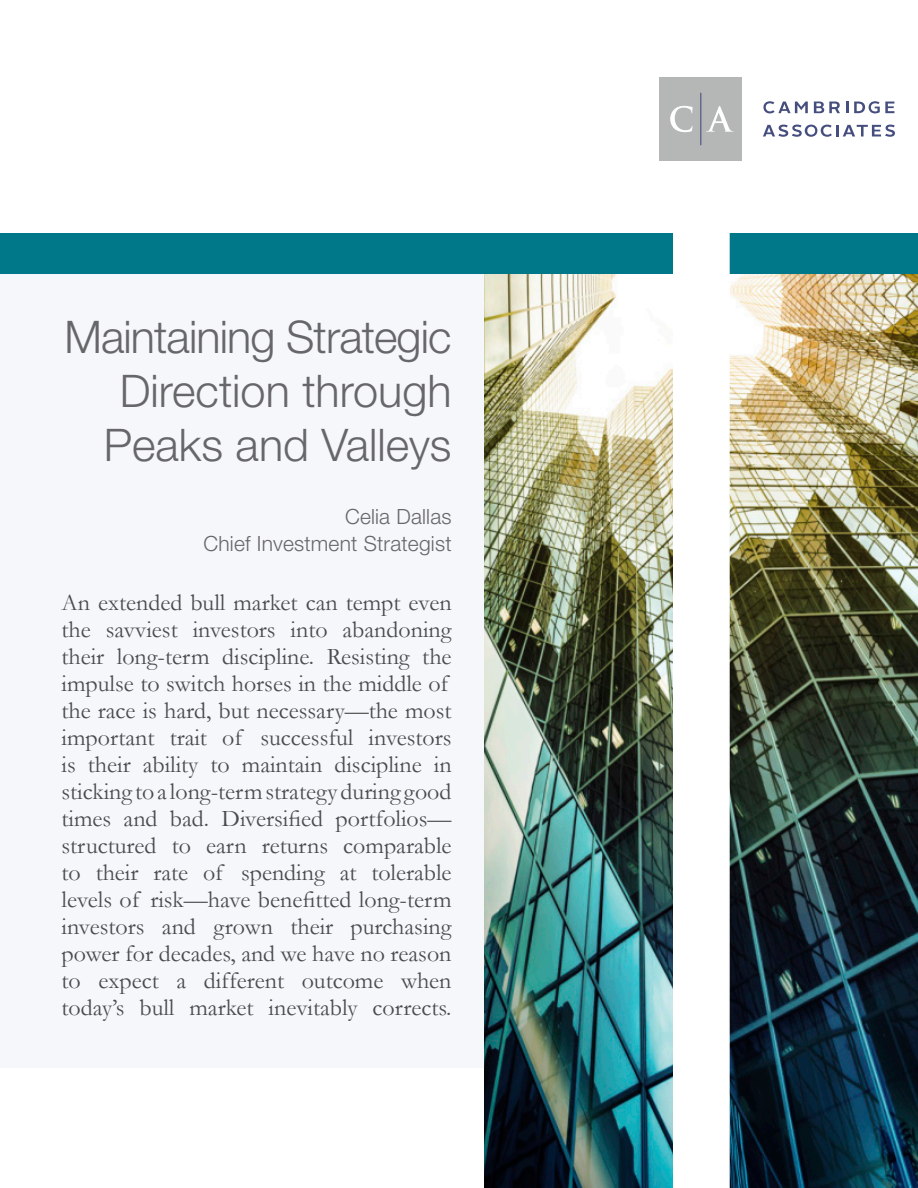
<style>
.page{position:relative;width:918px;height:1188px;background:#fff}
.page>*{position:absolute;margin:0;border:0;box-sizing:border-box;transform-origin:0 0}
.Paragraph_Style_1{font:300 45px/54px "Helvetica Neue LT Std";color:#67676a;text-align:right}
.Paragraph_Style_3{font:24px/27px "Garamond";color:#4a4b4c}
.Paragraph_Style_1-2{font:300 21px/27px "Helvetica Neue LT Std";letter-spacing:.01em;color:#67676a;text-align:right}
</style>
<div class="page">
<div style="left:0;top:234px;width:484px;height:834px;background:#f5f7fa"></div>
<div style="left:729px;top:234px;width:189px;height:834px;background:#00788a"></div>
<img style="left:484px;top:274px;width:434px;height:914px">
<svg style="left:673px;top:274px;width:57px;height:914px"></svg>
<div style="left:0;top:234px;width:673px;height:40px;background:#00788a"></div>
<div style="left:659px;top:77px;width:83px;height:84px;background:#b5b7b7"></div>
<svg style="left:670px;top:106px;width:23px;height:26px"></svg>
<svg style="left:706px;top:106px;width:28px;height:26px"></svg>
<svg style="left:763px;top:101px;width:45px;height:12px"></svg>
<svg style="left:814px;top:102px;width:26px;height:11px"></svg>
<svg style="left:846px;top:101px;width:48px;height:12px"></svg>
<svg style="left:763px;top:125px;width:132px;height:12px"></svg>
<hr style="left:700px;top:93px;width:1px;height:52px;background:#454e7e">
<p class="Paragraph_Style_1" style="left:64px;top:309px;width:389px">Maintaining Strategic<br>Direction through<br>Peaks and Valleys</p>
<p class="Paragraph_Style_1-2" style="left:203px;top:502px;width:250px">Celia Dallas<br>Chief Investment Strategist</p>
<p class="Paragraph_Style_3" style="left:62px;top:588px;width:392px">An extended bull market can tempt even the savviest investors into abandoning their long-term discipline. Resisting the impulse to switch horses in the middle of the race is hard, but necessary—the most important trait of successful investors is their ability to maintain discipline in sticking to a long-term strategy during good times and bad. Diversified portfolios— structured to earn returns comparable to their rate of spending at tolerable levels of risk—have benefitted long-term investors and grown their purchasing power for decades, and we have no reason to expect a different outcome when today’s bull market inevitably corrects.</p>
</div>
